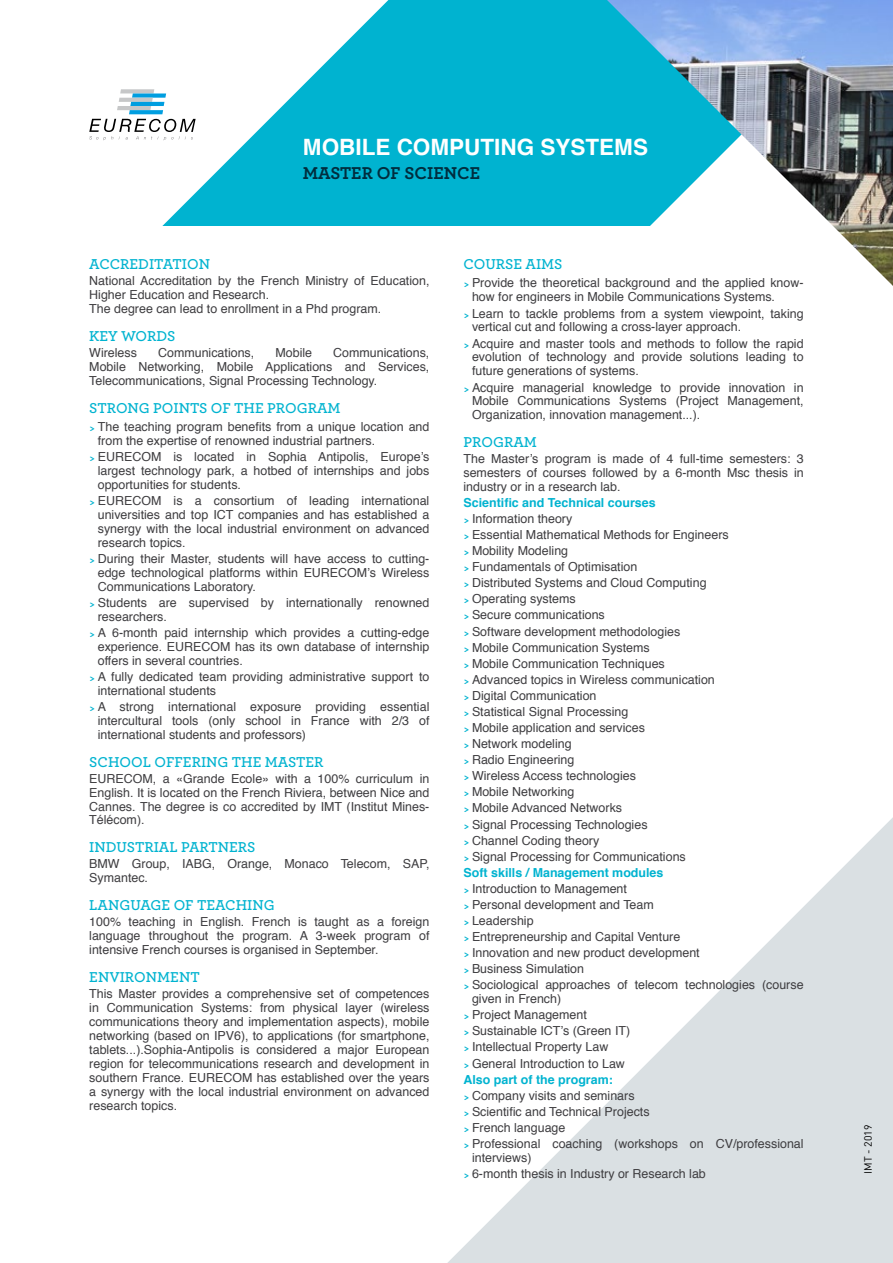
<style>
.page{position:relative;width:893px;height:1263px;background:#fff}
.page>*{position:absolute;margin:0;border:0;box-sizing:border-box;transform-origin:0 0}
.t1{font:700 22.5px "Helvetica";color:#fff}
.t2{font:700 18px "Archer";color:#002d3e}
.t3{font:600 15px "Archer";color:#00b3d0}
.t4{font:12.45px/14px "Helvetica";color:#3e3d40;text-align:justify}
.t5{font:10.5px "DINOT";color:#000}
.s1{font-family:"Bryant";font-weight:700;font-size:9px;color:#00b3d0}
.s2{font-weight:700;color:#00b3d0}
</style>
<div class="page">
<div style="left:0;top:0;width:893px;height:225px;background:#00b3d0"></div>
<svg style="left:0;top:0;width:388px;height:226px;fill:#fff"></svg>
<svg style="left:447px;top:817px;width:446px;height:446px"></svg>
<img style="left:607px;top:0;width:286px;height:286px">
<svg style="left:89px;top:89px;width:107px;height:51px;background:#d3dfe5"></svg>
<h1 class="t1" style="left:303px;top:129px;width:347px">MOBILE COMPUTING SYSTEMS</h1>
<h2 class="t2" style="left:303px;top:159px;width:179px">MASTER OF SCIENCE</h2>
<p class="t3" style="left:89px;top:253px;width:122px">ACCREDITATION</p>
<p class="t4" style="left:89px;top:274px;width:342px;text-align:left">National Accreditation by the French Ministry of Education,<br>Higher Education and Research.<br>The degree can lead to enrollment in a Phd program.</p>
<p class="t3" style="left:89px;top:325px;width:87px">KEY WORDS</p>
<p class="t4" style="left:89px;top:346px;width:49px">Wireless</p>
<p class="t4" style="left:158px;top:346px;width:98px">Communications,</p>
<p class="t4" style="left:275px;top:346px;width:38px">Mobile</p>
<p class="t4" style="left:89px;top:346px;width:342px;text-indent:244px">Communications, Mobile Networking, Mobile Applications and Services, Telecommunications, Signal Processing Technology.</p>
<p class="t3" style="left:89px;top:396px;width:253px">STRONG POINTS OF THE PROGRAM</p>
<p class="t4" style="left:98px;top:420px;width:333px;text-indent:-9px"><span class="s1">&gt;</span> The teaching program benefits from a unique location and from the expertise of renowned industrial partners.</p>
<p class="t4" style="left:98px;top:450px;width:333px;text-indent:-9px"><span class="s1">&gt;</span> EURECOM is located in Sophia Antipolis, Europe’s largest technology park, a hotbed of internships and jobs opportunities for students.</p>
<p class="t4" style="left:98px;top:494px;width:333px;text-indent:-9px"><span class="s1">&gt;</span> EURECOM is a consortium of leading international universities and top ICT companies and has established a synergy with the local industrial environment on advanced research topics.</p>
<p class="t4" style="left:98px;top:552px;width:333px;text-indent:-9px"><span class="s1">&gt;</span> During their Master, students will have access to cutting&shy;edge technological platforms within EURECOM’s Wireless Communications Laboratory.</p>
<p class="t4" style="left:98px;top:596px;width:333px;text-indent:-9px"><span class="s1">&gt;</span> Students are supervised by internationally renowned researchers.</p>
<p class="t4" style="left:98px;top:626px;width:333px;text-indent:-9px"><span class="s1">&gt;</span> A 6-month paid internship which provides a cutting-edge experience. EURECOM has its own database of internship offers in several countries.</p>
<p class="t4" style="left:98px;top:670px;width:333px;text-indent:-9px"><span class="s1">&gt;</span> A fully dedicated team providing administrative support to international students</p>
<p class="t4" style="left:98px;top:700px;width:333px;text-indent:-9px"><span class="s1">&gt;</span> A strong international exposure providing essential intercultural tools (only school in France with 2/3 of international students and professors)</p>
<p class="t3" style="left:89px;top:750px;width:236px">SCHOOL OFFERING THE MASTER</p>
<p class="t4" style="left:89px;top:772px;width:342px">EURECOM, a «Grande Ecole» with a 100% curriculum in English. It is located on the French Riviera, between Nice and Cannes. The degree is co accredited by IMT (Institut Mines-Télécom).</p>
<p class="t3" style="left:89px;top:836px;width:168px">INDUSTRIAL PARTNERS</p>
<p class="t4" style="left:89px;top:857px;width:342px">BMW Group, IABG, Orange, Monaco Telecom, SAP,<br>Symantec.</p>
<p class="t3" style="left:89px;top:894px;width:187px">LANGUAGE OF TEACHING</p>
<p class="t4" style="left:89px;top:915px;width:342px">100% teaching in English. French is taught as a foreign language throughout the program. A 3-week program of intensive French courses is organised in September.</p>
<p class="t3" style="left:89px;top:966px;width:112px">ENVIRONMENT</p>
<p class="t4" style="left:89px;top:987px;width:342px">This Master provides a comprehensive set of competences in Communication Systems: from physical layer (wireless communications theory and implementation aspects), mobile networking (based on IPV6), to applications (for smartphone, tablets...).Sophia-Antipolis is considered a major European region for telecommunications research and development in southern France. EURECOM has established over the years a synergy with the local industrial environment on advanced research topics.</p>
<p class="t3" style="left:463px;top:253px;width:100px">COURSE AIMS</p>
<p class="t4" style="left:472px;top:276px;width:333px;text-indent:-9px"><span class="s1">&gt;</span> Provide the theoretical background and the applied know&shy;how for engineers in Mobile Communications Systems.</p>
<p class="t4" style="left:472px;top:307px;width:333px;text-indent:-9px"><span class="s1">&gt;</span> Learn to tackle problems from a system viewpoint, taking vertical cut and following a cross-layer approach.</p>
<p class="t4" style="left:472px;top:337px;width:333px;text-indent:-9px"><span class="s1">&gt;</span> Acquire and master tools and methods to follow the rapid evolution of technology and provide solutions leading to future generations of systems.</p>
<p class="t4" style="left:472px;top:381px;width:333px;text-indent:-9px"><span class="s1">&gt;</span> Acquire managerial knowledge to provide innovation in Mobile Communications Systems (Project Management, Organization, innovation management...).</p>
<p class="t3" style="left:463px;top:431px;width:75px">PROGRAM</p>
<p class="t4" style="left:463px;top:452px;width:342px">The Master’s program is made of 4 full-time semesters: 3 semesters of courses followed by a 6-month Msc thesis in industry or in a research lab.</p>
<p class="t4" style="left:463px;top:495px;width:342px;line-height:16px;text-align:left"><span class="s2">Scientific and Technical courses<br></span><span class="s1">&gt;</span> Information theory<br><span class="s1">&gt;</span> Essential Mathematical Methods for Engineers<br><span class="s1">&gt;</span> Mobility Modeling<br><span class="s1">&gt;</span> Fundamentals of Optimisation<br><span class="s1">&gt;</span> Distributed Systems and Cloud Computing<br><span class="s1">&gt;</span> Operating systems<br><span class="s1">&gt;</span> Secure communications<br><span class="s1">&gt;</span> Software development methodologies<br><span class="s1">&gt;</span> Mobile Communication Systems<br><span class="s1">&gt;</span> Mobile Communication Techniques<br><span class="s1">&gt;</span> Advanced topics in Wireless communication<br><span class="s1">&gt;</span> Digital Communication<br><span class="s1">&gt;</span> Statistical Signal Processing<br><span class="s1">&gt;</span> Mobile application and services<br><span class="s1">&gt;</span> Network modeling<br><span class="s1">&gt;</span> Radio Engineering<br><span class="s1">&gt;</span> Wireless Access technologies<br><span class="s1">&gt;</span> Mobile Networking<br><span class="s1">&gt;</span> Mobile Advanced Networks<br><span class="s1">&gt;</span> Signal Processing Technologies<br><span class="s1">&gt;</span> Channel Coding theory<br><span class="s1">&gt;</span> Signal Processing for Communications<br><span class="s2">Soft skills / Management modules<br></span><span class="s1">&gt;</span> Introduction to Management<br><span class="s1">&gt;</span> Personal development and Team<br><span class="s1">&gt;</span> Leadership<br><span class="s1">&gt;</span> Entrepreneurship and Capital Venture<br><span class="s1">&gt;</span> Innovation and new product development<br><span class="s1">&gt;</span> Business Simulation<br><span class="s1">&gt;</span> Sociological approaches of telecom technologies (course</p>
<p class="t4" style="left:463px;top:991px;width:342px;line-height:16px;text-align:left;text-indent:9px">given in French)<br><span class="s1">&gt;</span> Project Management<br><span class="s1">&gt;</span> Sustainable ICT’s (Green IT)<br><span class="s1">&gt;</span> Intellectual Property Law<br><span class="s1">&gt;</span> General Introduction to Law<br><span class="s2">Also part of the program:<br></span><span class="s1">&gt;</span> Company visits and seminars<br><span class="s1">&gt;</span> Scientific and Technical Projects<br><span class="s1">&gt;</span> French language<br><span class="s1">&gt;</span> Professional coaching (workshops on CV/professional</p>
<p class="t4" style="left:463px;top:1150px;width:244px;line-height:16px;text-indent:9px">interviews)<br><span class="s1">&gt;</span> 6-month thesis in Industry or Research lab</p>
<p class="t5" style="left:861px;top:1174px;width:50px;rotate:-90deg">IMT - 2019</p>
</div>
